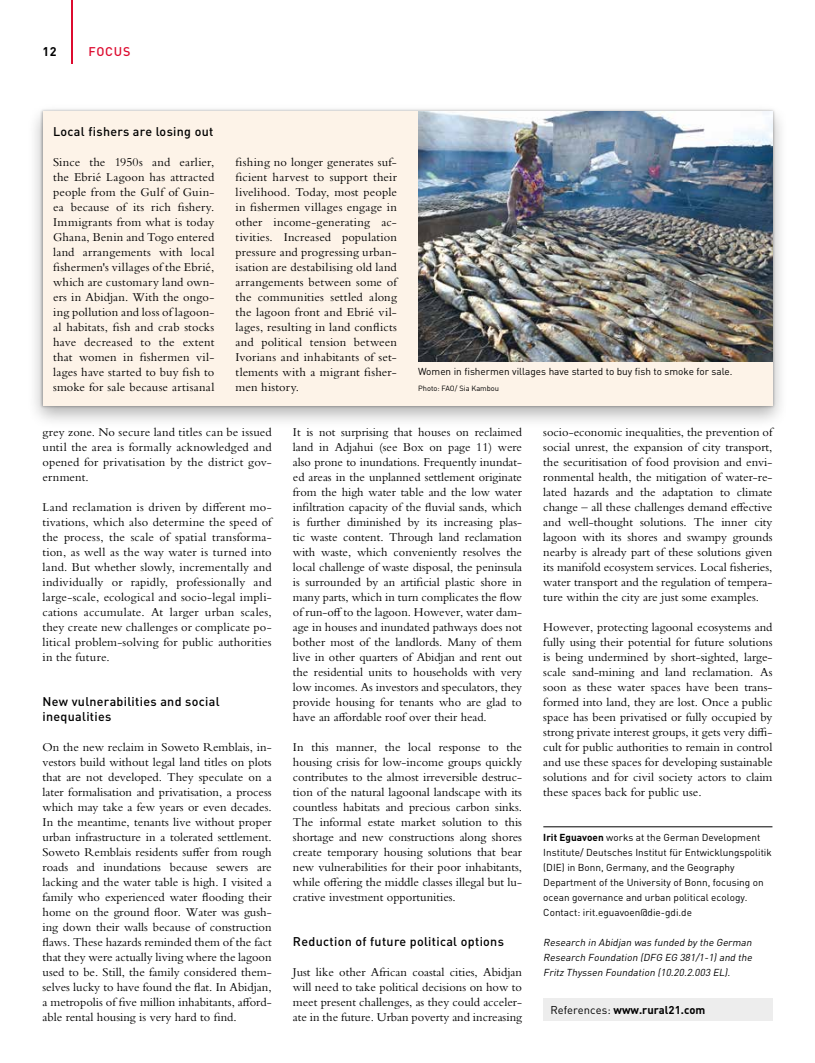
<style>
.page{position:relative;width:815px;height:1063px;background:#fff}
.page>*{position:absolute;margin:0;border:0;box-sizing:border-box;transform-origin:0 0}
.t1{font:12.5px/15px "Bembo Std";color:#000;text-align:justify}
.t2{font:500 12.5px/15px "DIN Pro";letter-spacing:.025em;color:#000}
.t3{font:500 12.5px "DIN Pro";letter-spacing:.06em;color:#dd0b2f}
.t4{font:700 12.5px "DIN Pro";color:#000}
.t5{font:700 11.25px "DIN Pro";color:#000}
.t6{font:10px/15px "DIN Pro";color:#000}
.t7{font:italic 10px/15px "DIN Pro";color:#000;text-align:justify}
.t8{font:7.5px "DIN Pro";color:#000}
.s1{font-weight:700}
.s2{font-weight:400}
</style>
<div class="page">
<hr style="left:71px;top:0;width:2px;height:64px;background:#dd0b2f">
<hr style="left:543px;top:827px;width:229px;height:1px;background:#000">
<div style="left:543px;top:999px;width:229px;height:22px;background:#ededed"></div>
<div style="left:27px;top:103px;width:761px;height:326px;background:#000;opacity:.3"></div>
<div style="left:40px;top:109px;width:736px;height:300px;background:#000;opacity:.3"></div>
<div style="left:43px;top:112px;width:729px;height:294px;background:#fdf3e8"></div>
<img style="left:418px;top:112px;width:354px;height:249px">
<p class="t4" style="left:43px;top:43px;width:16px">12</p>
<p class="t3" style="left:89px;top:43px;width:43px">FOCUS</p>
<p class="t2" style="left:53px;top:124px;width:162px">Local fishers are losing out</p>
<p class="t1" style="left:53px;top:155px;width:163px">Since the 1950s and earlier, the Ebrié Lagoon has attracted people from the Gulf of Guin&shy;ea because of its rich fishery.<br>Immigrants from what is today Ghana, Benin and Togo entered land arrangements with local fishermen's villages of the Ebrié, which are customary land own&shy;ers in Abidjan. With the ongo&shy;ing pollution and loss of lagoon&shy;al habitats, fish and crab stocks have decreased to the extent that women in fishermen vil&shy;lages have started to buy fish to smoke for sale because artisanal</p>
<p class="t1" style="left:236px;top:155px;width:163px">fishing no longer generates suf&shy;ficient harvest to support their livelihood. Today, most people in fishermen villages engage in other income-generating ac&shy;tivities. Increased population pressure and progressing urban&shy;isation are destabilising old land arrangements between some of the communities settled along the lagoon front and Ebrié vil&shy;lages, resulting in land conflicts and political tension between Ivorians and inhabitants of set&shy;tlements with a migrant fisher&shy;men history.</p>
<p class="t6" style="left:418px;top:363px;width:316px">Women in fishermen villages have started to buy fish to smoke for sale.</p>
<p class="t8" style="left:418px;top:383px;width:83px">Photo: FAO/ Sia Kambou</p>
<p class="t1" style="left:43px;top:425px;width:231px">grey zone. No secure land titles can be issued until the area is formally acknowledged and opened for privatisation by the district gov&shy;ernment.</p>
<p class="t1" style="left:43px;top:500px;width:231px">Land reclamation is driven by different mo&shy;tivations, which also determine the speed of the process, the scale of spatial transforma&shy;tion, as well as the way water is turned into land. But whether slowly, incrementally and individually or rapidly, professionally and large-scale, ecological and socio-legal impli&shy;cations accumulate. At larger urban scales, they create new challenges or complicate po&shy;litical problem-solving for public authorities in the future.</p>
<p class="t2" style="left:43px;top:694px;width:179px">New vulnerabilities and social inequalities</p>
<p class="t1" style="left:43px;top:740px;width:231px">On the new reclaim in Soweto Remblais, in&shy;vestors build without legal land titles on plots that are not developed. They speculate on a later formalisation and privatisation, a process which may take a few years or even decades.<br>In the meantime, tenants live without proper urban infrastructure in a tolerated settlement.<br>Soweto Remblais residents suffer from rough roads and inundations because sewers are lacking and the water table is high. I visited a family who experienced water flooding their home on the ground floor. Water was gush&shy;ing down their walls because of construction flaws. These hazards reminded them of the fact that they were actually living where the lagoon used to be. Still, the family considered them&shy;selves lucky to have found the flat. In Abidjan, a metropolis of five million inhabitants, afford&shy;able rental housing is very hard to find.</p>
<p class="t1" style="left:293px;top:425px;width:231px">It is not surprising that houses on reclaimed land in Adjahui (see Box on page 11) were also prone to inundations. Frequently inundat&shy;ed areas in the unplanned settlement originate from the high water table and the low water infiltration capacity of the fluvial sands, which is further diminished by its increasing plas&shy;tic waste content. Through land reclamation with waste, which conveniently resolves the local challenge of waste disposal, the peninsula is surrounded by an artificial plastic shore in many parts, which in turn complicates the flow of run-off to the lagoon. However, water dam&shy;age in houses and inundated pathways does not bother most of the landlords. Many of them live in other quarters of Abidjan and rent out the residential units to households with very low incomes. As investors and speculators, they provide housing for tenants who are glad to have an affordable roof over their head.</p>
<p class="t1" style="left:293px;top:740px;width:231px">In this manner, the local response to the housing crisis for low-income groups quickly contributes to the almost irreversible destruc&shy;tion of the natural lagoonal landscape with its countless habitats and precious carbon sinks.<br>The informal estate market solution to this shortage and new constructions along shores create temporary housing solutions that bear new vulnerabilities for their poor inhabitants, while offering the middle classes illegal but lu&shy;crative investment opportunities.</p>
<p class="t2" style="left:293px;top:934px;width:213px">Reduction of future political options</p>
<p class="t1" style="left:293px;top:965px;width:231px">Just like other African coastal cities, Abidjan will need to take political decisions on how to meet present challenges, as they could acceler&shy;ate in the future. Urban poverty and increasing</p>
<p class="t1" style="left:543px;top:425px;width:231px">socio-economic inequalities, the prevention of social unrest, the expansion of city transport, the securitisation of food provision and envi&shy;ronmental health, the mitigation of water-re&shy;lated hazards and the adaptation to climate change – all these challenges demand effective and well-thought solutions. The inner city lagoon with its shores and swampy grounds nearby is already part of these solutions given its manifold ecosystem services. Local fisheries, water transport and the regulation of tempera&shy;ture within the city are just some examples.</p>
<p class="t1" style="left:543px;top:620px;width:231px">However, protecting lagoonal ecosystems and fully using their potential for future solutions is being undermined by short-sighted, large&shy;scale sand-mining and land reclamation. As soon as these water spaces have been trans&shy;formed into land, they are lost. Once a public space has been privatised or fully occupied by strong private interest groups, it gets very diffi&shy;cult for public authorities to remain in control and use these spaces for developing sustainable solutions and for civil society actors to claim these spaces back for public use.</p>
<p class="t6" style="left:543px;top:830px;width:230px"><span class="s1">Irit Eguavoen</span> works at the German Development Institute/ Deutsches Institut für Entwicklungspolitik (DIE) in Bonn, Germany, and the Geography Department of the University of Bonn, focusing on ocean governance and urban political ecology.<br>Contact: irit.eguavoen@die-gdi.de</p>
<p class="t7" style="left:543px;top:935px;width:213px">Research in Abidjan was funded by the German Research Foundation (DFG EG 381/1-1)and the Fritz Thyssen Foundation (10.20.2.003 EL).</p>
<p class="t5" style="left:550px;top:1003px;width:157px"><span class="s2">References:</span> www.rural21.com</p>
</div>
